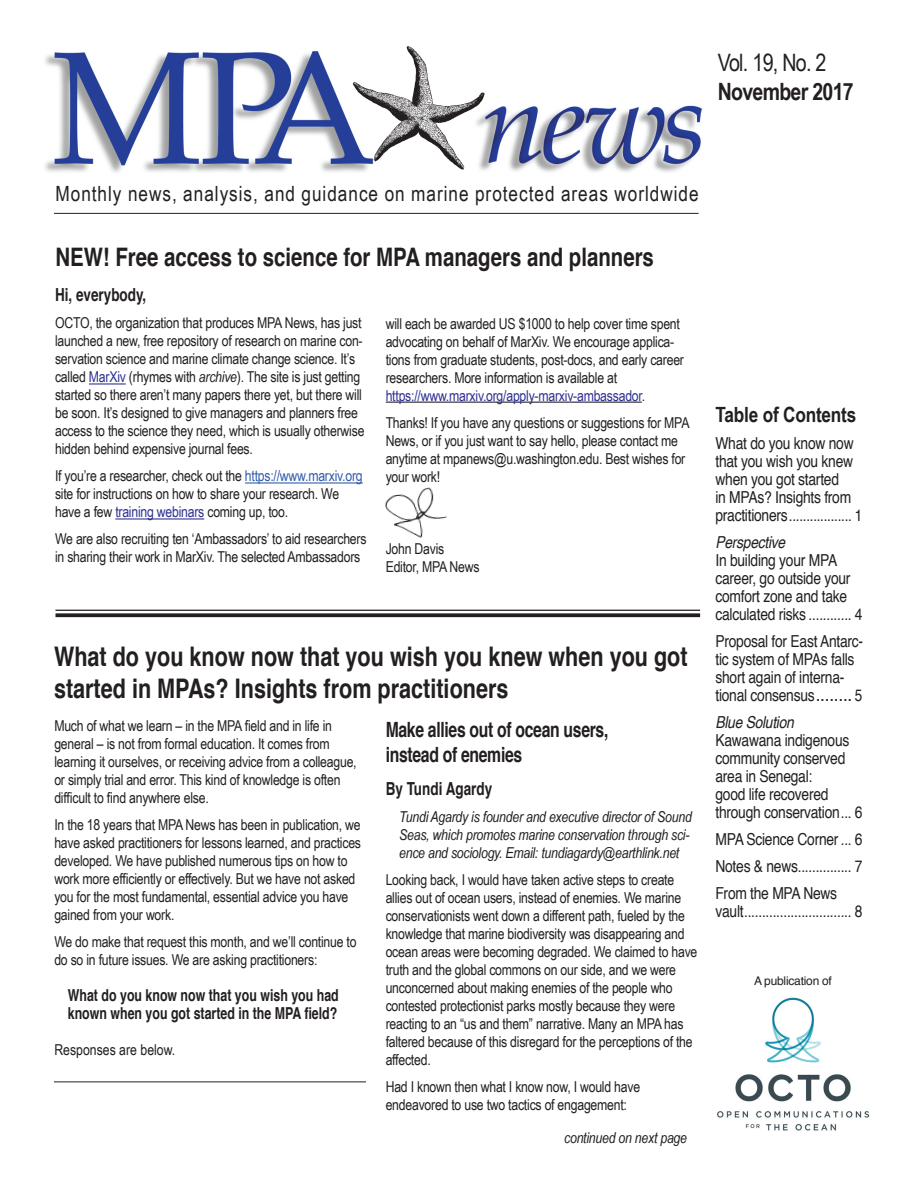
<style>
.page{position:relative;width:918px;height:1188px;background:#fff}
.page>*{position:absolute;margin:0;border:0;box-sizing:border-box;transform-origin:0 0}
.t1{font:700 27px/31.5px "Helvetica";color:#231f20;scale:.8 1}
.t2{font:700 25.5px "Helvetica";color:#231f20;scale:.8 1}
.t3{font:24px "Arial Narrow";letter-spacing:-.03em;color:#231f20}
.t4{font:700 23.85px "Arial Narrow";letter-spacing:-.03em;color:#231f20}
.t5{font:21px "Arial Narrow";letter-spacing:.045em;color:#231f20}
.t6{font:700 21px/25.5px "Helvetica";letter-spacing:-.02em;color:#231f20;scale:.75 1}
.t7{font:700 21px "Arial Narrow";letter-spacing:-.01em;color:#231f20}
.t8{font:700 18px "Helvetica";color:#231f20;scale:.75 1}
.t9{font:16.5px/18px "Helvetica";letter-spacing:-.02em;color:#231f20;scale:.84 1}
.t10{font:700 16.5px/18px "Helvetica";color:#231f20;scale:.75 1}
.t11{font:italic 16.5px "Helvetica";letter-spacing:-.02em;color:#231f20;scale:.84 1}
.t12{font:15px/18px "Arial Narrow";letter-spacing:-.015em;color:#231f20}
.t13{font:italic 15px/18px "Arial Narrow";letter-spacing:-.015em;color:#231f20}
.t14{font:12px "Helvetica";letter-spacing:-.02em;color:#231f20}
.s1{color:#2e3092}
.s2{font-style:italic}
.s3{color:#325caa}
.s4{font-size:21px}
</style>
<div class="page">
<hr style="left:386px;top:402px;width:256px;height:1px;background:#231f20">
<img style="left:486px;top:105px;width:216px;height:67px">
<hr style="left:54px;top:213px;width:645px;height:1px;background:#231f20">
<img style="left:45px;top:51px;width:308px;height:122px">
<img style="left:353px;top:46px;width:133px;height:126px">
<img style="left:385px;top:487px;width:62px;height:51px">
<hr style="left:56px;top:610px;width:644px;height:1px;background:#231f20">
<svg style="left:55px;top:613px;width:645px;height:4px;background:#383435"></svg>
<img style="left:717px;top:997px;width:153px;height:134px">
<hr style="left:89px;top:383px;width:37px;height:2px;background:#2e3092">
<hr style="left:245px;top:482px;width:118px;height:2px;background:#325caa">
<hr style="left:115px;top:518px;width:89px;height:2px;background:#2e3092">
<hr style="left:54px;top:1082px;width:312px;height:1px;background:#231f20">
<h3 class="t3" style="left:718px;top:45px;width:110px">Vol. 19, No. 2</h3>
<h3 class="t4" style="left:718px;top:74px;width:137px">November 2017</h3>
<h3 class="t5" style="left:56px;top:178px;width:645px">Monthly news, analysis, and guidance on marine protected areas worldwide</h3>
<h2 class="t2" style="left:55px;top:236px;width:750px">NEW! Free access to science for MPA managers and planners</h2>
<p class="t8" style="left:55px;top:281px;width:123px">Hi, everybody,</p>
<p class="t12" style="left:55px;top:314px;width:311px">OCTO, the organization that produces MPA News, has just launched a new, free repository of research on marine con&shy;servation science and marine climate change science. It’s called <span class="s1">MarXiv</span> (rhymes with <span class="s2">archive</span>). The site is just getting started so there aren’t many papers there yet, but there will be soon. It’s designed to give managers and planners free access to the science they need, which is usually otherwise hidden behind expensive journal fees.</p>
<p class="t12" style="left:55px;top:467px;width:309px">If you’re a researcher, check out the <span class="s3">https://www.marxiv.org </span>site for instructions on how to share your research. We have a few <span class="s1">training webinars</span> coming up, too.</p>
<p class="t12" style="left:55px;top:530px;width:313px">We are also recruiting ten ‘Ambassadors’ to aid researchers in sharing their work in MarXiv. The selected Ambassadors</p>
<p class="t12" style="left:386px;top:314px;width:300px">will each be awarded US $1000 to help cover time spent advocating on behalf of MarXiv. We encourage applica&shy;tions from graduate students, post-docs, and early career researchers. More information is available at <span class="s1">https://www.marxiv.org/apply-marxiv-ambassador</span>.</p>
<p class="t12" style="left:386px;top:413px;width:305px">Thanks! If you have any questions or suggestions for MPA News, or if you just want to say hello, please contact me anytime at mpanews@u.washington.edu. Best wishes for your work!</p>
<p class="t12" style="left:386px;top:539px;width:95px">John Davis<br>Editor, MPA News</p>
<h1 class="t1" style="left:54px;top:641px;width:794px">What do you know now that you wish you knew when you got started in MPAs? Insights from practitioners</h1>
<p class="t12" style="left:54px;top:716px;width:304px">Much of what we learn – in the MPA field and in life in general – is not from formal education. It comes from learning it ourselves, or receiving advice from a colleague, or simply trial and error. This kind of knowledge is often difficult to find anywhere else.</p>
<p class="t12" style="left:54px;top:815px;width:308px">In the 18 years that MPA News has been in publication, we have asked practitioners for lessons learned, and practices developed. We have published numerous tips on how to work more efficiently or effectively. But we have not asked you for the most fundamental, essential advice you have gained from your work.</p>
<p class="t12" style="left:54px;top:932px;width:304px">We do make that request this month, and we’ll continue to do so in future issues. We are asking practitioners:</p>
<p class="t10" style="left:68px;top:986px;width:363px">What do you know now that you wish you had known when you got started in the MPA field?</p>
<p class="t12" style="left:54px;top:1040px;width:123px">Responses are below.</p>
<h3 class="t6" style="left:386px;top:717px;width:299px">Make allies out of ocean users, instead of enemies</h3>
<p class="t8" style="left:386px;top:774px;width:144px">By Tundi Agardy</p>
<p class="t13" style="left:399px;top:808px;width:294px">Tundi Agardy is founder and executive director of Sound<br>Seas, which promotes marine conservation through sci&shy;ence and sociology. Email: tundiagardy@earthlink.net</p>
<p class="t12" style="left:386px;top:870px;width:313px">Looking back, I would have taken active steps to create allies out of ocean users, instead of enemies. We marine conservationists went down a different path, fueled by the knowledge that marine biodiversity was disappearing and ocean areas were becoming degraded. We claimed to have truth and the global commons on our side, and we were unconcerned about making enemies of the people who contested protectionist parks mostly because they were reacting to an “us and them” narrative. Many an MPA has faltered because of this disregard for the perceptions of the affected.</p>
<p class="t12" style="left:386px;top:1077px;width:256px">Had I known then what I know now, I would have endeavored to use two tactics of engagement:</p>
<p class="t13" style="left:564px;top:1129px;width:124px">continued on next page</p>
<h3 class="t7" style="left:716px;top:398px;width:142px">Table of Contents</h3>
<p class="t9" style="left:716px;top:435px;width:176px">What do you know now that you wish you knew when you got started<br>in MPAs? Insights from practitioners.................. 1</p>
<p class="t11" style="left:716px;top:529px;width:84px">Perspective</p>
<p class="t9" style="left:716px;top:552px;width:176px">In building your MPA career, go outside your comfort zone and take calculated risks ............ 4</p>
<p class="t9" style="left:716px;top:633px;width:177px">Proposal for East Antarc&shy;tic system of MPAs falls short again of interna&shy;tional consensus<span class="s4">........</span> 5</p>
<p class="t11" style="left:716px;top:709px;width:95px">Blue Solution</p>
<p class="t9" style="left:716px;top:732px;width:176px">Kawawana indigenous community conserved area in Senegal:<br>good life recovered through conservation... 6</p>
<p class="t9" style="left:715px;top:826px;width:176px;line-height:27px;text-align:justify">MPA Science Corner ... 6<br>Notes &amp; news............... 7<br>From the MPA News</p>
<p class="t9" style="left:715px;top:902px;width:176px">vault.............................. 8</p>
<p class="t14" style="left:754px;top:971px;width:79px">A publication of</p>
</div>
